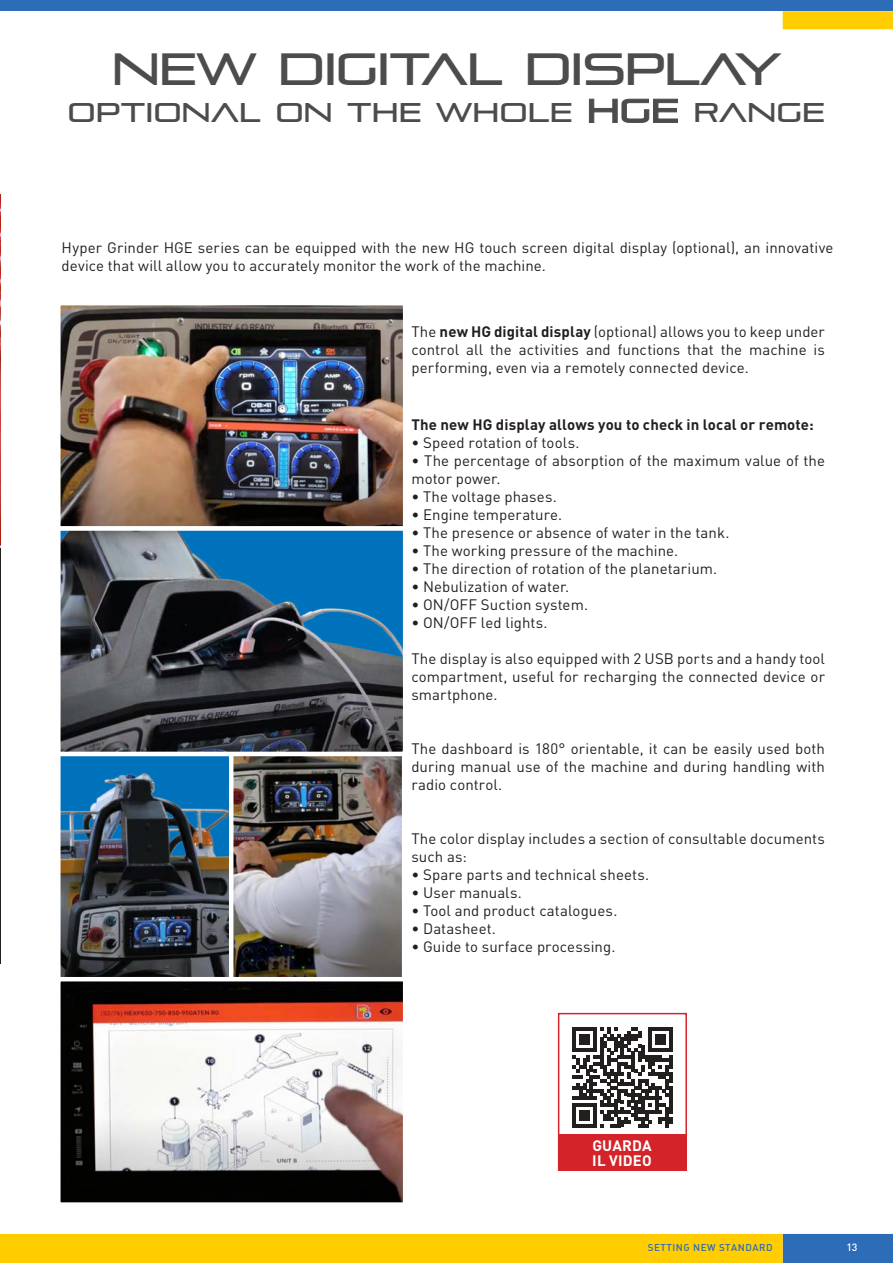
<style>
.page{position:relative;width:893px;height:1263px;background:#fff}
.page>*{position:absolute;margin:0;border:0;box-sizing:border-box;transform-origin:0 0}
.t1{font:45px "Pirulen Rg";letter-spacing:-.01em;color:#4e4b4c}
.t2{font:27px "Pirulen Rg";letter-spacing:.02em;color:#4e4b4c}
.t3{font:15px/18px "DIN Pro";letter-spacing:.005em;color:#241f1f;text-align:justify}
.t4{font:700 15px "DIN Pro";letter-spacing:.01em;color:#241f1f}
.t5{font:700 15px/15px "DIN Pro";letter-spacing:.01em;color:#fff}
.t6{font:500 10.5px "DIN Pro";color:#fff}
.t7{font:9.75px "DIN Medium Alternate";letter-spacing:.055em;color:#2d6cb6}
.s1{font-size:33px}
.s2{font-weight:700}
</style>
<div class="page">
<div style="left:783px;top:1234px;width:110px;height:29px;background:#2d6cb6"></div>
<div style="left:0;top:1234px;width:783px;height:29px;background:#ffcd00"></div>
<div style="left:0;top:0;width:893px;height:11px;background:#2d6cb6"></div>
<div style="left:783px;top:11px;width:110px;height:18px;background:#ffcd00"></div>
<img style="left:61px;top:757px;width:168px;height:219px">
<img style="left:234px;top:757px;width:167px;height:219px">
<div style="left:229px;top:752px;width:177px;height:229px;border:4px solid #fff"></div>
<img style="left:61px;top:306px;width:341px;height:220px">
<div style="left:56px;top:301px;width:351px;height:230px;border:4px solid #fff"></div>
<img style="left:61px;top:531px;width:341px;height:220px">
<div style="left:56px;top:526px;width:351px;height:230px;border:4px solid #fff"></div>
<img style="left:61px;top:982px;width:341px;height:220px">
<div style="left:56px;top:977px;width:351px;height:230px;border:4px solid #fff"></div>
<hr style="left:0;top:210px;width:1px;height:754px;background:#241f1f">
<img style="left:0;top:194px;width:1px;height:354px">
<svg style="left:572px;top:1027px;width:100px;height:100px"></svg>
<div style="left:558px;top:1013px;width:129px;height:158px;border:2px solid #d42429"></div>
<div style="left:558px;top:1135px;width:128px;height:36px;background:#d42429"></div>
<h1 class="t1" style="left:112px;top:42px;width:671px">NEW DIGITAL DISPLAY</h1>
<h2 class="t2" style="left:68px;top:97px;width:759px">OPTIONAL ON THE WHOLE <span class="s1">HGE</span> RANGE</h2>
<p class="t3" style="left:62px;top:238px;width:773px">Hyper Grinder HGE series can be equipped with the new HG touch screen digital display (optional), an innovative device that will allow you to accurately monitor the work of the machine.</p>
<p class="t3" style="left:411px;top:322px;width:415px">The <span class="s2">new HG digital display</span> (optional) allows you to keep under control all the activities and functions that the machine is performing, even via a remotely connected device.</p>
<p class="t4" style="left:411px;top:414px;width:404px">The new HG display allows you to check in local or remote:</p>
<p class="t3" style="left:411px;top:433px;width:170px">• Speed rotation of tools.</p>
<p class="t3" style="left:411px;top:451px;width:415px">• The percentage of absorption of the maximum value of the motor power.</p>
<p class="t3" style="left:411px;top:487px;width:147px">• The voltage phases.</p>
<p class="t3" style="left:411px;top:505px;width:152px">• Engine temperature.</p>
<p class="t3" style="left:411px;top:523px;width:320px">• The presence or absence of water in the tank.</p>
<p class="t3" style="left:411px;top:541px;width:268px">• The working pressure of the machine.</p>
<p class="t3" style="left:411px;top:559px;width:307px">• The direction of rotation of the planetarium.</p>
<p class="t3" style="left:411px;top:577px;width:159px">• Nebulization of water.</p>
<p class="t3" style="left:411px;top:595px;width:178px">• ON/OFF Suction system.</p>
<p class="t3" style="left:411px;top:613px;width:138px">• ON/OFF led lights.</p>
<p class="t3" style="left:411px;top:649px;width:415px">The display is also equipped with 2 USB ports and a handy tool compartment, useful for recharging the connected device or smartphone.</p>
<p class="t3" style="left:411px;top:739px;width:415px">The dashboard is 180° orientable, it can be easily used both during manual use of the machine and during handling with radio control.</p>
<p class="t3" style="left:411px;top:829px;width:415px">The color display includes a section of consultable documents such as:</p>
<p class="t3" style="left:411px;top:865px;width:239px">• Spare parts and technical sheets.</p>
<p class="t3" style="left:411px;top:883px;width:112px">• User manuals.</p>
<p class="t3" style="left:411px;top:901px;width:207px">• Tool and product catalogues.</p>
<p class="t3" style="left:411px;top:919px;width:86px">• Datasheet.</p>
<p class="t3" style="left:411px;top:937px;width:205px">• Guide to surface processing.</p>
<p class="t5" style="left:592px;top:1137px;width:61px">GUARDA<br>IL VIDEO</p>
<p class="t7" style="left:648px;top:1241px;width:126px">SETTING NEW STANDARD</p>
<p class="t6" style="left:846px;top:1240px;width:13px">13</p>
</div>
